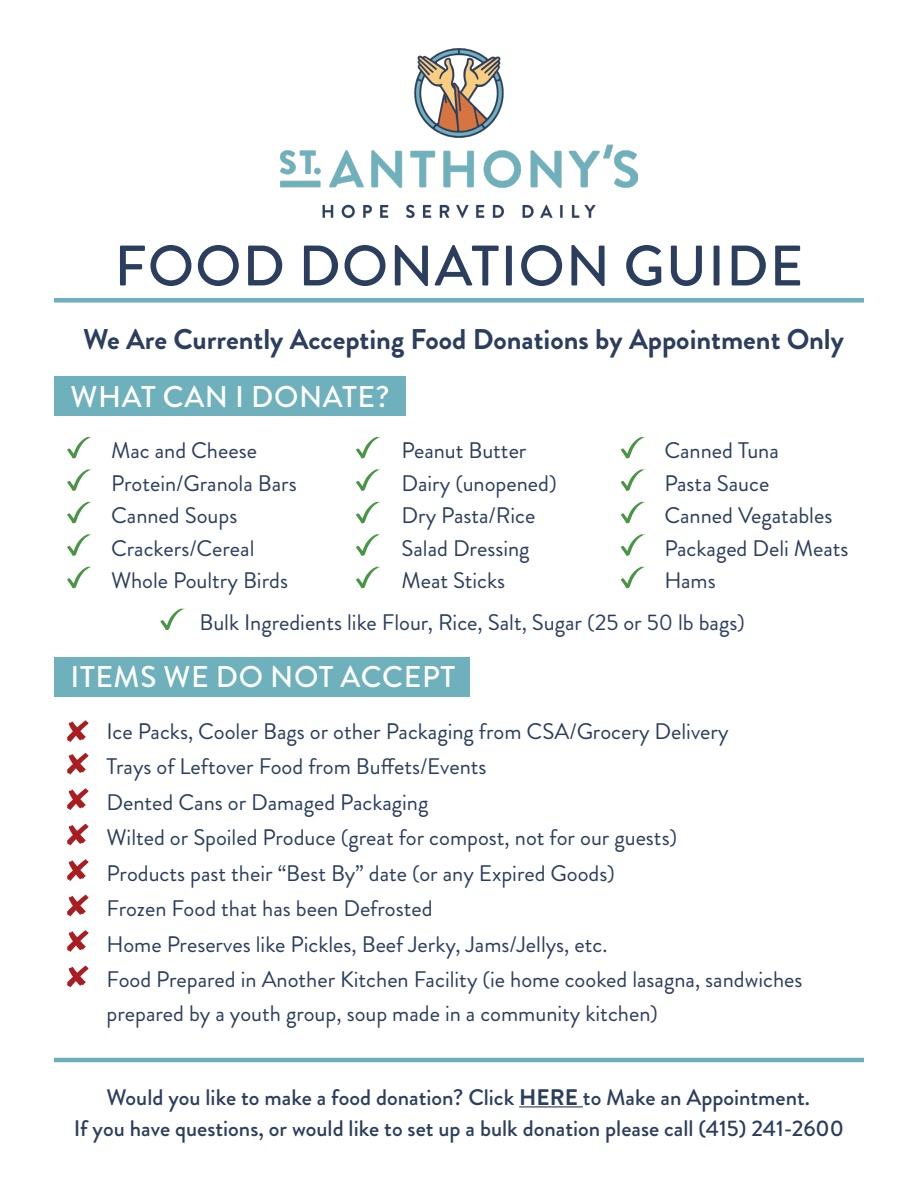
<style>
.page{position:relative;width:918px;height:1188px;background:#fff}
.page>*{position:absolute;margin:0;border:0;box-sizing:border-box;transform-origin:0 0}
.t1{font:500 57px "Brandon Grotesque";letter-spacing:.02em;color:#2b3e5e}
.t2{font:500 30px "Brandon Grotesque";letter-spacing:.02em;color:#fff}
.t3{font:700 28.5px "Brandon Grotesque";color:#2b3e5e}
.t4{font:22.5px "Brandon Grotesque";color:#2b3e5e}
.t5{font:500 22.5px "Brandon Grotesque";color:#2b3e5e}
.s1{font-weight:700}
</style>
<div class="page">
<img style="left:280px;top:48px;width:358px;height:169px">
<div style="left:54px;top:298px;width:810px;height:5px;background:#6eb0bb"></div>
<div style="left:54px;top:376px;width:352px;height:40px;background:#6eb0bb"></div>
<div style="left:54px;top:657px;width:416px;height:40px;background:#6eb0bb"></div>
<hr style="left:54px;top:1058px;width:810px;height:4px;background:#6eb0bb">
<hr style="left:519px;top:1106px;width:64px;height:1px;background:#2b3e5e">
<svg style="left:67px;top:437px;width:24px;height:21px"></svg>
<svg style="left:67px;top:469px;width:24px;height:22px"></svg>
<svg style="left:67px;top:567px;width:24px;height:21px"></svg>
<svg style="left:67px;top:534px;width:24px;height:22px"></svg>
<svg style="left:67px;top:502px;width:24px;height:21px"></svg>
<svg style="left:356px;top:437px;width:24px;height:21px"></svg>
<svg style="left:356px;top:469px;width:24px;height:22px"></svg>
<svg style="left:356px;top:567px;width:24px;height:21px"></svg>
<svg style="left:356px;top:534px;width:24px;height:22px"></svg>
<svg style="left:356px;top:502px;width:24px;height:21px"></svg>
<svg style="left:621px;top:437px;width:24px;height:21px"></svg>
<svg style="left:621px;top:469px;width:24px;height:22px"></svg>
<svg style="left:621px;top:567px;width:24px;height:21px"></svg>
<svg style="left:621px;top:534px;width:24px;height:22px"></svg>
<svg style="left:621px;top:502px;width:24px;height:21px"></svg>
<svg style="left:160px;top:608px;width:25px;height:22px"></svg>
<svg style="left:67px;top:720px;width:22px;height:22px"></svg>
<svg style="left:67px;top:753px;width:22px;height:22px"></svg>
<svg style="left:67px;top:895px;width:22px;height:21px"></svg>
<svg style="left:67px;top:930px;width:22px;height:22px"></svg>
<svg style="left:67px;top:859px;width:22px;height:22px"></svg>
<svg style="left:67px;top:788px;width:22px;height:22px"></svg>
<svg style="left:67px;top:824px;width:22px;height:21px"></svg>
<svg style="left:67px;top:966px;width:22px;height:21px"></svg>
<p class="t1" style="left:114px;top:226px;width:690px">FOOD DONATION GUIDE</p>
<p class="t3" style="left:83px;top:320px;width:762px">We Are Currently Accepting Food Donations by Appointment Only</p>
<p class="t2" style="left:71px;top:375px;width:320px">WHAT CAN I DONATE?</p>
<p class="t4" style="left:111px;top:435px;width:147px">Mac and Cheese</p>
<p class="t4" style="left:402px;top:435px;width:126px">Peanut Butter</p>
<p class="t4" style="left:664px;top:435px;width:116px">Canned Tuna</p>
<p class="t4" style="left:111px;top:468px;width:187px">Protein/Granola Bars</p>
<p class="t4" style="left:402px;top:468px;width:157px">Dairy (unopened)</p>
<p class="t4" style="left:664px;top:468px;width:107px">Pasta Sauce</p>
<p class="t4" style="left:111px;top:500px;width:128px">Canned Soups</p>
<p class="t4" style="left:402px;top:500px;width:135px">Dry Pasta/Rice</p>
<p class="t4" style="left:664px;top:500px;width:170px">Canned Vegatables</p>
<p class="t4" style="left:111px;top:533px;width:145px">Crackers/Cereal</p>
<p class="t4" style="left:402px;top:533px;width:130px">Salad Dressing</p>
<p class="t4" style="left:664px;top:533px;width:186px">Packaged Deli Meats</p>
<p class="t4" style="left:111px;top:565px;width:178px">Whole Poultry Birds</p>
<p class="t4" style="left:402px;top:565px;width:105px">Meat Sticks</p>
<p class="t4" style="left:664px;top:565px;width:53px">Hams</p>
<p class="t4" style="left:200px;top:607px;width:547px">Bulk Ingredients like Flour, Rice, Salt, Sugar (25 or 50 lb bags)</p>
<p class="t2" style="left:71px;top:656px;width:386px">ITEMS WE DO NOT ACCEPT</p>
<p class="t4" style="left:107px;top:716px;width:624px">Ice Packs, Cooler Bags or other Packaging from CSA/Grocery Delivery</p>
<p class="t4" style="left:107px;top:751px;width:381px">Trays of Leftover Food from Buffets/Events</p>
<p class="t4" style="left:107px;top:787px;width:323px">Dented Cans or Damaged Packaging</p>
<p class="t4" style="left:107px;top:822px;width:572px">Wilted or Spoiled Produce (great for compost, not for our guests)</p>
<p class="t4" style="left:107px;top:858px;width:510px">Products past their “Best By” date (or any Expired Goods)</p>
<p class="t4" style="left:107px;top:893px;width:328px">Frozen Food that has been Defrosted</p>
<p class="t4" style="left:107px;top:929px;width:502px">Home Preserves like Pickles, Beef Jerky, Jams/Jellys, etc.</p>
<p class="t4" style="left:107px;top:964px;width:697px">Food Prepared in Another Kitchen Facility (ie home cooked lasagna, sandwiches</p>
<p class="t4" style="left:107px;top:998px;width:553px">prepared by a youth group, soup made in a community kitchen)</p>
<p class="t5" style="left:107px;top:1081px;width:705px">Would you like to make a food donation? Click <span class="s1">HERE</span> to Make an Appointment.</p>
<p class="t5" style="left:74px;top:1113px;width:772px">If you have questions, or would like to set up a bulk donation please call (415) 241-2600</p>
</div>
